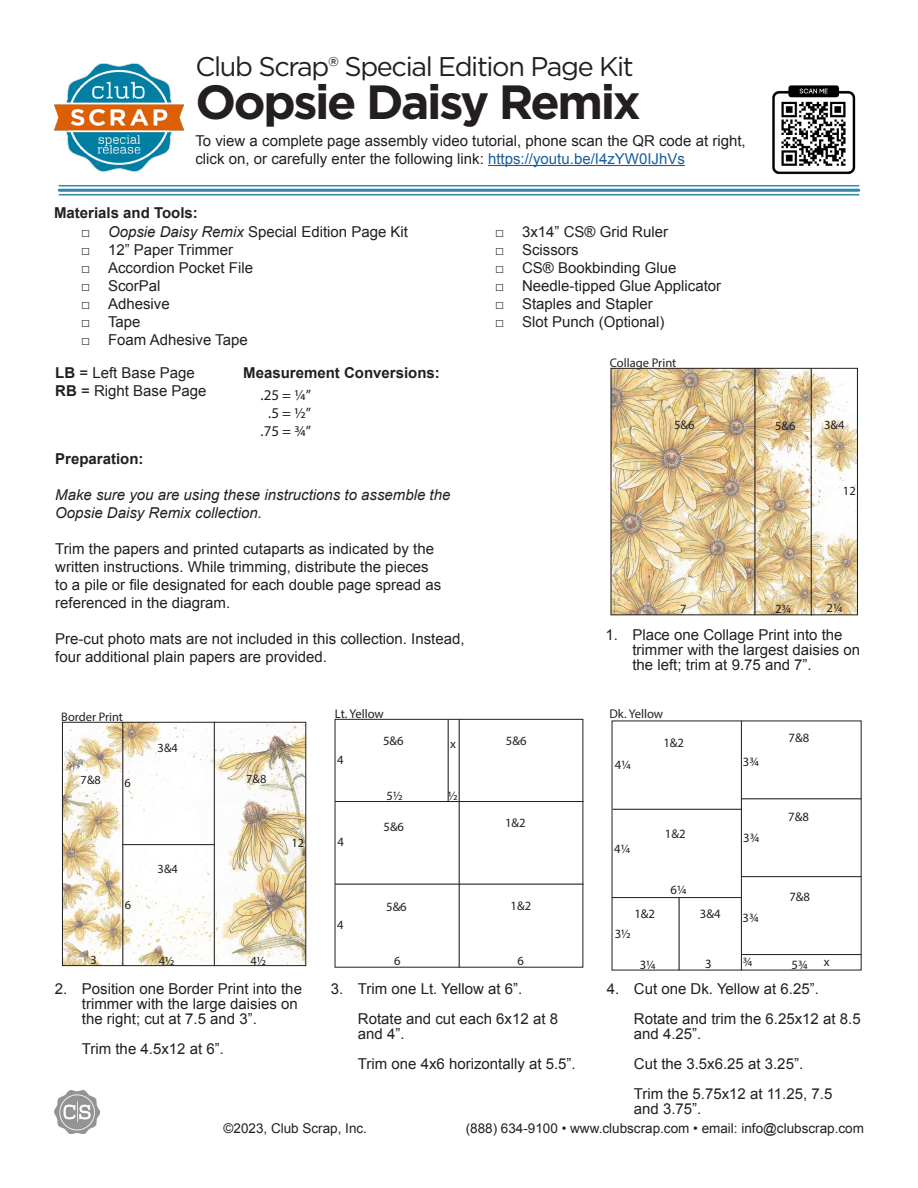
<style>
.page{position:relative;width:918px;height:1188px;background:#fff}
.page>*{position:absolute;margin:0;border:0;box-sizing:border-box;transform-origin:0 0}
.t1{font:700 48px "Gotham";letter-spacing:-.05em;color:#231f20}
.t2{font:27px "Gotham";letter-spacing:-.05em;color:#231f20}
.t3{font:15px/30px "Arial";color:#231f20}
.t4{font:italic 15px/18px "Arial";color:#231f20}
.t5{font:700 15px "Arial";color:#231f20}
.t6{font:15px "Myriad Pro";color:#231f20}
.t7{font:13.5px "Arial";color:#231f20}
.t8{font:12.75px "Myriad Pro";color:#231f20}
.t9{font:12.6px "Myriad Pro";color:#231f20}
.t10{font:12.45px "Myriad Pro";color:#231f20}
.s1{color:#175d9e}
.s2{font-style:italic}
.s3{font-weight:700}
</style>
<div class="page">
<img style="left:54px;top:1091px;width:46px;height:43px">
<img style="left:54px;top:63px;width:130px;height:109px">
<img style="left:64px;top:724px;width:240px;height:240px">
<div style="left:62px;top:722px;width:244px;height:244px;border:1px solid #231f20"></div>
<hr style="left:214px;top:722px;width:1px;height:244px;background:#231f20">
<hr style="left:123px;top:722px;width:1px;height:244px;background:#231f20">
<hr style="left:122px;top:844px;width:92px;height:1px;background:#231f20">
<hr style="left:459px;top:719px;width:1px;height:249px;background:#231f20">
<hr style="left:335px;top:801px;width:248px;height:1px;background:#231f20">
<hr style="left:335px;top:884px;width:248px;height:1px;background:#231f20">
<hr style="left:448px;top:719px;width:1px;height:82px;background:#231f20">
<hr style="left:59px;top:185px;width:800px;height:1px;background:#3585a6">
<hr style="left:59px;top:189px;width:800px;height:3px;background:#3585a6">
<hr style="left:59px;top:194px;width:800px;height:1px;background:#3585a6">
<hr style="left:488px;top:165px;width:197px;height:1px;background:#175d9e">
<img style="left:772px;top:85px;width:84px;height:90px">
<img style="left:613px;top:370px;width:243px;height:243px">
<div style="left:611px;top:368px;width:247px;height:247px;border:1px solid #231f20"></div>
<hr style="left:755px;top:368px;width:1px;height:247px;background:#231f20">
<hr style="left:811px;top:368px;width:1px;height:247px;background:#231f20">
<hr style="left:741px;top:721px;width:1px;height:250px;background:#231f20">
<hr style="left:742px;top:799px;width:119px;height:1px;background:#231f20">
<hr style="left:742px;top:876px;width:119px;height:1px;background:#231f20">
<hr style="left:742px;top:954px;width:119px;height:1px;background:#231f20">
<hr style="left:679px;top:898px;width:1px;height:72px;background:#231f20">
<hr style="left:613px;top:809px;width:129px;height:1px;background:#231f20">
<hr style="left:612px;top:897px;width:129px;height:1px;background:#231f20">
<p class="t2" style="left:195px;top:49px;width:440px">Club Scrap® Special Edition Page Kit</p>
<p class="t1" style="left:195px;top:70px;width:447px">Oopsie Daisy Remix</p>
<p class="t3" style="left:195px;top:126px;width:552px">To view a complete page assembly video tutorial, phone scan the QR code at right,</p>
<p class="t3" style="left:195px;top:144px;width:491px">click on, or carefully enter the following link: <span class="s1">https://youtu.be/I4zYW0IJhVs</span></p>
<p class="t5" style="left:54px;top:203px;width:145px">Materials and Tools:</p>
<p class="t3" style="left:81px;top:217px;width:329px">□ <span class="s2">Oopsie Daisy Remix</span> Special Edition Page Kit</p>
<p class="t3" style="left:81px;top:235px;width:154px">□ 12” Paper Trimmer</p>
<p class="t3" style="left:81px;top:253px;width:174px">□ Accordion Pocket File</p>
<p class="t3" style="left:81px;top:271px;width:81px">□ ScorPal</p>
<p class="t3" style="left:81px;top:289px;width:90px">□ Adhesive</p>
<p class="t3" style="left:81px;top:307px;width:61px">□ Tape</p>
<p class="t3" style="left:81px;top:325px;width:168px">□ Foam Adhesive Tape</p>
<p class="t3" style="left:55px;top:358px;width:141px"><span class="s3">LB</span> = Left Base Page</p>
<p class="t3" style="left:55px;top:376px;width:153px"><span class="s3">RB</span> = Right Base Page</p>
<p class="t6" style="left:261px;top:385px;width:52px">.25 = ¼”</p>
<p class="t6" style="left:268px;top:403px;width:44px">.5 = ½”</p>
<p class="t6" style="left:261px;top:421px;width:52px">.75 = ¾”</p>
<p class="t5" style="left:243px;top:363px;width:198px">Measurement Conversions:</p>
<p class="t5" style="left:55px;top:449px;width:90px">Preparation:</p>
<p class="t4" style="left:55px;top:486px;width:397px">Make sure you are using these instructions to assemble the<br>Oopsie Daisy Remix collection.</p>
<p class="t3" style="left:55px;top:540px;width:388px;line-height:18px">Trim the papers and printed cutaparts as indicated by the written instructions. While trimming, distribute the pieces to a pile or file designated for each double page spread as referenced in the diagram.</p>
<p class="t3" style="left:55px;top:630px;width:411px;line-height:18px">Pre-cut photo mats are not included in this collection. Instead, four additional plain papers are provided.</p>
<p class="t10" style="left:61px;top:709px;width:63px">Border Print</p>
<p class="t10" style="left:158px;top:740px;width:22px">3&amp;4</p>
<p class="t10" style="left:81px;top:772px;width:22px">7&amp;8</p>
<p class="t10" style="left:246px;top:771px;width:22px">7&amp;8</p>
<p class="t10" style="left:124px;top:775px;width:8px">6</p>
<p class="t10" style="left:125px;top:897px;width:8px">6</p>
<p class="t10" style="left:158px;top:861px;width:22px">3&amp;4</p>
<p class="t10" style="left:292px;top:836px;width:14px">12</p>
<p class="t9" style="left:335px;top:706px;width:51px">Lt. Yellow</p>
<p class="t9" style="left:337px;top:752px;width:8px">4</p>
<p class="t9" style="left:337px;top:834px;width:8px">4</p>
<p class="t9" style="left:337px;top:917px;width:8px">4</p>
<p class="t9" style="left:383px;top:733px;width:22px">5&amp;6</p>
<p class="t9" style="left:387px;top:788px;width:18px">5½</p>
<p class="t9" style="left:384px;top:819px;width:22px">5&amp;6</p>
<p class="t9" style="left:386px;top:899px;width:22px">5&amp;6</p>
<p class="t9" style="left:450px;top:736px;width:7px">x</p>
<p class="t9" style="left:448px;top:788px;width:11px">½</p>
<p class="t3" style="left:495px;top:217px;width:175px">□ 3x14” CS® Grid Ruler</p>
<p class="t3" style="left:495px;top:235px;width:85px">□ Scissors</p>
<p class="t3" style="left:495px;top:253px;width:183px">□ CS® Bookbinding Glue</p>
<p class="t3" style="left:495px;top:271px;width:228px">□ Needle-tipped Glue Applicator</p>
<p class="t3" style="left:495px;top:289px;width:159px">□ Staples and Stapler</p>
<p class="t3" style="left:495px;top:307px;width:171px">□ Slot Punch (Optional)</p>
<p class="t9" style="left:610px;top:355px;width:68px">Collage Print</p>
<p class="t9" style="left:674px;top:417px;width:22px">5&amp;6</p>
<p class="t9" style="left:775px;top:418px;width:22px">5&amp;6</p>
<p class="t9" style="left:824px;top:417px;width:22px">3&amp;4</p>
<p class="t9" style="left:843px;top:483px;width:14px">12</p>
<p class="t9" style="left:680px;top:601px;width:8px">7</p>
<p class="t9" style="left:775px;top:601px;width:17px">2¾</p>
<p class="t9" style="left:827px;top:600px;width:17px">2¼</p>
<p class="t3" style="left:632px;top:627px;width:229px;line-height:15px;text-indent:-27px">1. Place one Collage Print into the trimmer with the largest daisies on the left; trim at 9.75 and 7”.</p>
<p class="t9" style="left:506px;top:733px;width:22px">5&amp;6</p>
<p class="t9" style="left:505px;top:815px;width:22px">1&amp;2</p>
<p class="t9" style="left:511px;top:898px;width:22px">1&amp;2</p>
<p class="t8" style="left:610px;top:706px;width:55px">Dk. Yellow</p>
<p class="t8" style="left:615px;top:757px;width:18px">4¼</p>
<p class="t8" style="left:663px;top:735px;width:22px">1&amp;2</p>
<p class="t8" style="left:743px;top:754px;width:18px">3¾</p>
<p class="t8" style="left:614px;top:841px;width:18px">4¼</p>
<p class="t8" style="left:665px;top:826px;width:22px">1&amp;2</p>
<p class="t8" style="left:634px;top:906px;width:22px">1&amp;2</p>
<p class="t8" style="left:615px;top:926px;width:18px">3½</p>
<p class="t8" style="left:671px;top:882px;width:18px">6¼</p>
<p class="t8" style="left:700px;top:906px;width:22px">3&amp;4</p>
<p class="t8" style="left:743px;top:830px;width:18px">3¾</p>
<p class="t8" style="left:743px;top:909px;width:18px">3¾</p>
<p class="t8" style="left:789px;top:730px;width:22px">7&amp;8</p>
<p class="t8" style="left:788px;top:809px;width:22px">7&amp;8</p>
<p class="t8" style="left:789px;top:889px;width:22px">7&amp;8</p>
<p class="t10" style="left:91px;top:952px;width:8px">3</p>
<p class="t10" style="left:159px;top:953px;width:17px">4½</p>
<p class="t10" style="left:251px;top:953px;width:17px">4½</p>
<p class="t9" style="left:394px;top:953px;width:8px">6</p>
<p class="t9" style="left:518px;top:953px;width:8px">6</p>
<p class="t8" style="left:640px;top:956px;width:18px">3¼</p>
<p class="t8" style="left:705px;top:956px;width:8px">3</p>
<p class="t8" style="left:743px;top:954px;width:11px">¾</p>
<p class="t8" style="left:792px;top:956px;width:18px">5¾</p>
<p class="t8" style="left:824px;top:954px;width:7px">x</p>
<p class="t3" style="left:82px;top:981px;width:222px;line-height:15px;text-indent:-27px">2. Position one Border Print into the trimmer with the large daisies on the right; cut at 7.5 and 3”.</p>
<p class="t3" style="left:82px;top:1034px;width:144px">Trim the 4.5x12 at 6”.</p>
<p class="t3" style="left:358px;top:974px;width:202px;text-indent:-27px">3. Trim one Lt. Yellow at 6”.<br>Rotate and cut each 6x12 at 8</p>
<p class="t3" style="left:358px;top:1019px;width:219px">and 4”.<br>Trim one 4x6 horizontally at 5.5”.</p>
<p class="t3" style="left:634px;top:974px;width:228px;text-indent:-27px">4. Cut one Dk. Yellow at 6.25”.<br>Rotate and trim the 6.25x12 at 8.5</p>
<p class="t3" style="left:634px;top:1019px;width:200px">and 4.25”.<br>Cut the 3.5x6.25 at 3.25”.<br>Trim the 5.75x12 at 11.25, 7.5</p>
<p class="t3" style="left:634px;top:1094px;width:69px">and 3.75”.</p>
<p class="t7" style="left:224px;top:1120px;width:145px">©2023, Club Scrap, Inc.</p>
<p class="t7" style="left:466px;top:1120px;width:400px">(888) 634-9100 • www.clubscrap.com • email: info@clubscrap.com</p>
</div>
